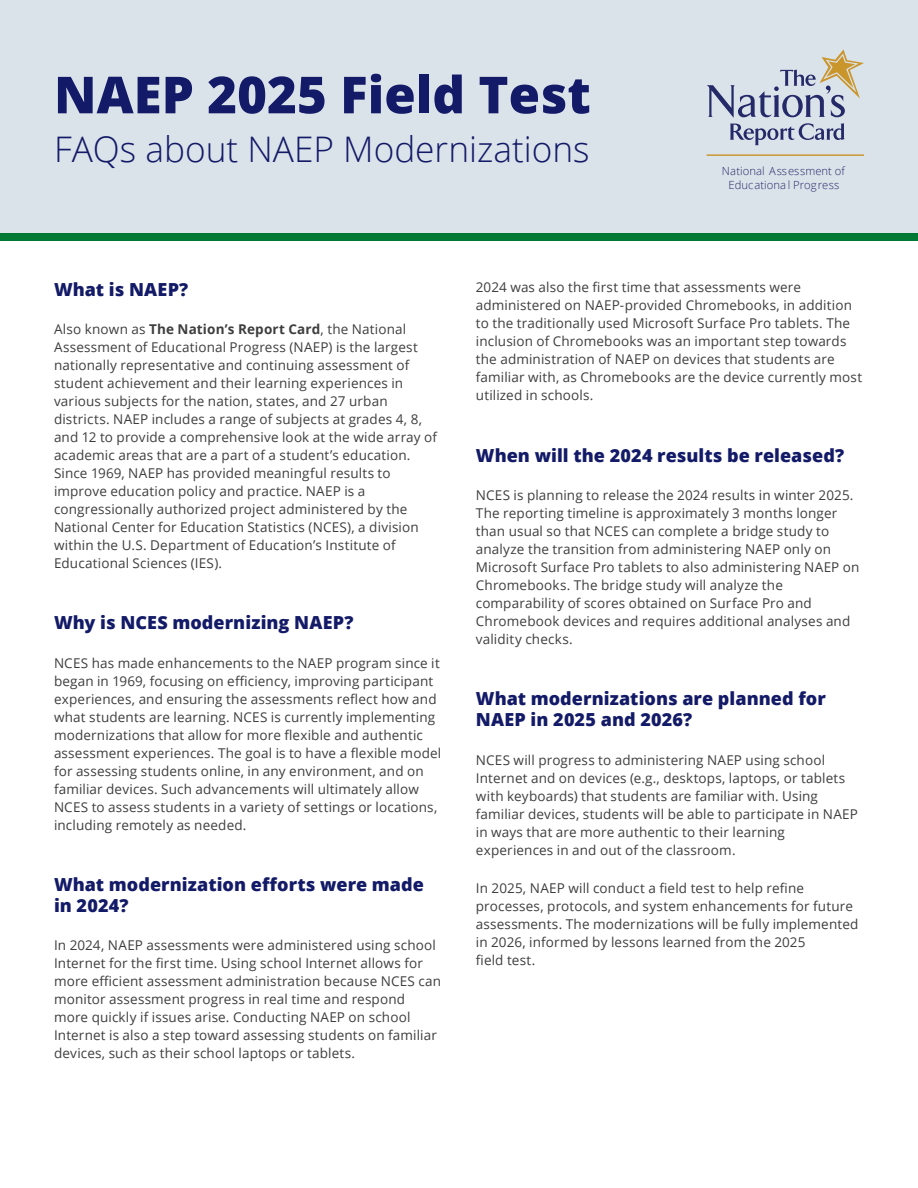
<style>
.page{position:relative;width:918px;height:1188px;background:#fff}
.page>*{position:absolute;margin:0;border:0;box-sizing:border-box;transform-origin:0 0}
.t1{font:800 51px "Open Sans";color:#131a67}
.t2{font:300 35.25px "Open Sans";color:#131a67}
.t3{font:800 18px/21px "Open Sans";letter-spacing:.005em;color:#131a67}
.t4{font:13.5px/18px "Open Sans";letter-spacing:.01em;color:#3e3e3f}
.t5{font:300 11.25px/13.8px "Open Sans";color:#242968;text-align:center}
.s1{font-weight:700}
</style>
<div class="page">
<div style="left:0;top:0;width:918px;height:237px;background:#dbe3ea"></div>
<svg style="left:707px;top:49px;width:157px;height:96px"></svg>
<hr style="left:707px;top:154px;width:157px;height:2px;background:#ca952a">
<div style="left:0;top:233px;width:918px;height:7px;background:#007934"></div>
<h1 class="t1" style="left:54px;top:56px;width:538px">NAEP 2025 Field Test</h1>
<h2 class="t2" style="left:54px;top:125px;width:537px">FAQs about NAEP Modernizations</h2>
<p class="t5" style="left:722px;top:163px;width:124px">National Assessment of<br>Educationa l Progress</p>
<h3 class="t3" style="left:54px;top:278px;width:136px">What is NAEP?</h3>
<p class="t4" style="left:54px;top:320px;width:385px">Also known as <span class="s1">The Nation’s Report Card</span>, the National Assessment of Educational Progress (NAEP) is the largest nationally representative and continuing assessment of student achievement and their learning experiences in various subjects for the nation, states, and 27 urban districts. NAEP includes a range of subjects at grades 4, 8, and 12 to provide a comprehensive look at the wide array of academic areas that are a part of a student’s education.<br>Since 1969, NAEP has provided meaningful results to improve education policy and practice. NAEP is a congressionally authorized project administered by the National Center for Education Statistics (NCES), a division within the U.S. Department of Education’s Institute of Educational Sciences (IES).</p>
<h3 class="t3" style="left:54px;top:611px;width:301px">Why is NCES modernizing NAEP?</h3>
<p class="t4" style="left:54px;top:653px;width:389px">NCES has made enhancements to the NAEP program since it began in 1969, focusing on efficiency, improving participant experiences, and ensuring the assessments reflect how and what students are learning. NCES is currently implementing modernizations that allow for more flexible and authentic assessment experiences. The goal is to have a flexible model for assessing students online, in any environment, and on familiar devices. Such advancements will ultimately allow NCES to assess students in a variety of settings or locations, including remotely as needed.</p>
<h3 class="t3" style="left:54px;top:873px;width:371px">What modernization efforts were made in 2024?</h3>
<p class="t4" style="left:54px;top:936px;width:389px">In 2024, NAEP assessments were administered using school Internet for the first time. Using school Internet allows for more efficient assessment administration because NCES can monitor assessment progress in real time and respond more quickly if issues arise. Conducting NAEP on school Internet is also a step toward assessing students on familiar devices, such as their school laptops or tablets.</p>
<p class="t4" style="left:476px;top:278px;width:388px">2024 was also the first time that assessments were administered on NAEP-provided Chromebooks, in addition to the traditionally used Microsoft Surface Pro tablets. The inclusion of Chromebooks was an important step towards the administration of NAEP on devices that students are familiar with, as Chromebooks are the device currently most utilized in schools.</p>
<h3 class="t3" style="left:476px;top:444px;width:370px">When will the 2024 results be released?</h3>
<p class="t4" style="left:476px;top:486px;width:385px">NCES is planning to release the 2024 results in winter 2025.<br>The reporting timeline is approximately 3 months longer than usual so that NCES can complete a bridge study to analyze the transition from administering NAEP only on Microsoft Surface Pro tablets to also administering NAEP on Chromebooks. The bridge study will analyze the comparability of scores obtained on Surface Pro and Chromebook devices and requires additional analyses and validity checks.</p>
<h3 class="t3" style="left:476px;top:687px;width:351px">What modernizations are planned for<br>NAEP in 2025 and 2026?</h3>
<p class="t4" style="left:476px;top:750px;width:384px">NCES will progress to administering NAEP using school Internet and on devices (e.g., desktops, laptops, or tablets with keyboards) that students are familiar with. Using familiar devices, students will be able to participate in NAEP in ways that are more authentic to their learning experiences in and out of the classroom.</p>
<p class="t4" style="left:476px;top:879px;width:384px">In 2025, NAEP will conduct a field test to help refine processes, protocols, and system enhancements for future assessments. The modernizations will be fully implemented in 2026, informed by lessons learned from the 2025<br>field test.</p>
</div>
